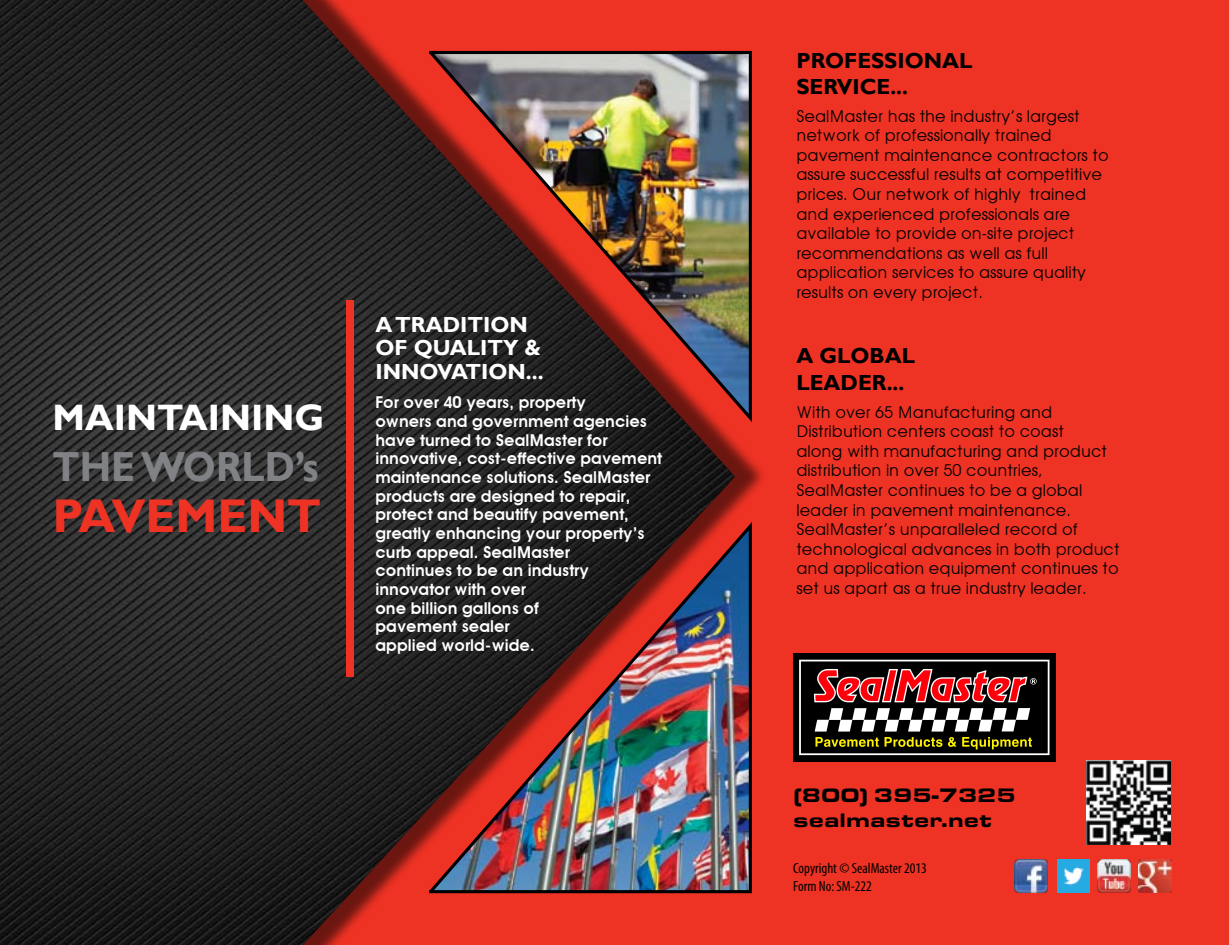
<style>
.page{position:relative;width:1229px;height:945px;background:#fff}
.page>*{position:absolute;margin:0;border:0;box-sizing:border-box;transform-origin:0 0}
.t1{font:700 47.25px "Gill Sans";color:#ee3224}
.t2{font:700 42px "Gill Sans";color:#808285;scale:.9 1}
.t3{font:700 36.75px "Gill Sans";color:#fff}
.t4{font:700 21.7px/26.1px "Gill Sans";color:#000}
.t5{font:700 21.7px/23.3px "Gill Sans";color:#fff}
.t6{font:20.3px/24.3px "Eurostile Extended Black DTC";color:#000}
.t7{font:16.28px/19.6px "Avant Garde";color:#000}
.t8{font:600 16.28px/18.7px "Avant Garde";color:#fff}
.t9{font:condensed 14.7px/17.7px "Myriad Pro";color:#000}
</style>
<div class="page">
<div style="left:0;top:0;width:1228px;height:945px;background:#ee3224"></div>
<div style="left:0;top:0;width:766px;height:945px;background:#000;opacity:.55"></div>
<img style="left:0;top:0;width:735px;height:945px">
<div style="left:347px;top:300px;width:7px;height:377px;background:#ee3224"></div>
<img style="left:426px;top:48px;width:327px;height:378px">
<img style="left:426px;top:518px;width:327px;height:378px">
<div style="left:793px;top:653px;width:262px;height:109px;background:#000"></div>
<svg style="left:799px;top:660px;width:250px;height:95px"></svg>
<img style="left:1086px;top:760px;width:84px;height:85px">
<img style="left:1014px;top:860px;width:33px;height:32px">
<img style="left:1057px;top:860px;width:32px;height:32px">
<img style="left:1097px;top:860px;width:33px;height:32px">
<img style="left:1138px;top:860px;width:33px;height:32px">
<h3 class="t3" style="left:53px;top:395px;width:273px">MAINTAINING</h3>
<h2 class="t2" style="left:53px;top:442px;width:297px">THE WORLD’s</h2>
<h1 class="t1" style="left:53px;top:488px;width:270px">PAVEMENT</h1>
<h3 class="t5" style="left:375px;top:314px;width:170px">A TRADITION<br>OF QUALITY &amp;<br>INNOVATION...</h3>
<p class="t8" style="left:375px;top:393px;width:288px">For over 40 years, property<br>owners and government agencies have turned to SealMaster for innovative, cost-effective pavement maintenance solutions. SealMaster products are designed to repair, protect and beautify pavement, greatly enhancing your property’s curb appeal. SealMaster<br>continues to be an industry innovator with over<br>one billion gallons of<br>pavement sealer<br>applied world-wide.</p>
<h3 class="t4" style="left:796px;top:48px;width:178px">PROFESSIONAL<br>SERVICE...</h3>
<p class="t7" style="left:796px;top:106px;width:314px">SealMaster has the industry’s largest network of professionally trained pavement maintenance contractors to assure successful results at competitive prices. Our network of highly trained and experienced professionals are available to provide on-site project recommendations as well as full application services to assure quality results on every project.</p>
<h3 class="t4" style="left:796px;top:344px;width:120px">A GLOBAL<br>LEADER...</h3>
<p class="t7" style="left:796px;top:402px;width:325px">With over 65 Manufacturing and Distribution centers coast to coast<br>along with manufacturing and product distribution in over 50 countries, SealMaster continues to be a global leader in pavement maintenance.<br>SealMaster’s unparalleled record of technological advances in both product and application equipment continues to set us apart as a true industry leader.</p>
<p class="t6" style="left:793px;top:783px;width:224px">(800) 395-7325 sealmaster.net</p>
<p class="t9" style="left:793px;top:859px;width:135px">Copyright © SealMaster 2013<br>Form No: SM-222</p>
</div>
